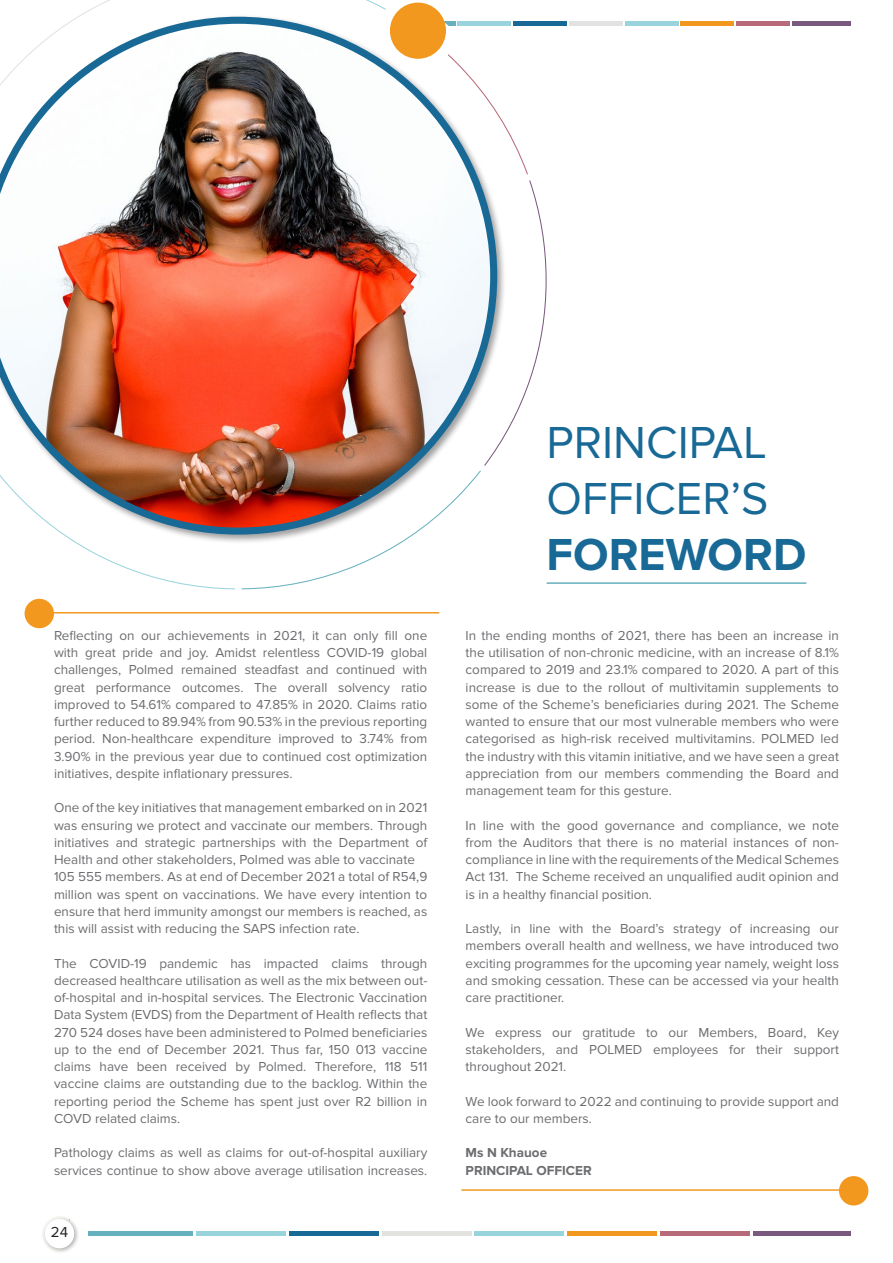
<style>
.page{position:relative;width:893px;height:1263px;background:#fff}
.page>*{position:absolute;margin:0;border:0;box-sizing:border-box;transform-origin:0 0}
.Main_Paragraph_Headi{font:46.5px/55.8px "Proxima Nova";color:#186996}
.t1{font:15px "Proxima Nova";color:#231f20}
.Body_Grey{font:13.5px/17.2px "Proxima Nova";color:#6c6d70;text-align:justify}
.Body_Grey-2{font:700 13.5px "Proxima Nova";color:#6c6d70}
.s1{font-weight:700}
</style>
<div class="page">
<div style="left:41px;top:1215px;width:38px;height:38px;background:#231f20;opacity:.4"></div>
<div style="left:88px;top:1231px;width:105px;height:5px;background:#67b0bf"></div>
<div style="left:197px;top:1231px;width:89px;height:5px;background:#99d4dd"></div>
<div style="left:289px;top:1231px;width:90px;height:5px;background:#186996"></div>
<div style="left:382px;top:1231px;width:89px;height:5px;background:#e2e2e0"></div>
<div style="left:475px;top:1231px;width:89px;height:5px;background:#99d4dd"></div>
<div style="left:567px;top:1231px;width:90px;height:5px;background:#f3981e"></div>
<div style="left:660px;top:1231px;width:89px;height:5px;background:#b76a79"></div>
<div style="left:753px;top:1231px;width:97px;height:5px;background:#7a597e"></div>
<hr style="left:569px;top:21px;width:54px;height:4px;background:#e2e2e0">
<hr style="left:625px;top:21px;width:53px;height:4px;background:#99d4dd">
<hr style="left:680px;top:21px;width:54px;height:4px;background:#f3981e">
<hr style="left:736px;top:21px;width:54px;height:4px;background:#b76a79">
<hr style="left:792px;top:21px;width:58px;height:4px;background:#7a597e">
<svg style="left:43px;top:1216px;width:34px;height:35px"></svg>
<img style="left:0;top:17px;width:497px;height:518px">
<div style="left:390px;top:3px;width:56px;height:56px;background:#f3981e;border-radius:50%"></div>
<svg style="left:0;top:0;width:235px;height:90px"></svg>
<svg style="left:366px;top:0;width:20px;height:10px"></svg>
<svg style="left:0;top:386px;width:235px;height:203px"></svg>
<img style="left:242px;top:180px;width:305px;height:409px">
<svg style="left:448px;top:54px;width:80px;height:120px"></svg>
<hr style="left:547px;top:582px;width:259px;height:2px;background:#67b0bf">
<hr style="left:461px;top:1189px;width:380px;height:2px;background:#f3981e">
<div style="left:839px;top:1176px;width:29px;height:29px;background:#f3981e;border-radius:50%"></div>
<hr style="left:49px;top:612px;width:390px;height:1px;background:#f3981e">
<div style="left:25px;top:599px;width:29px;height:29px;background:#f3981e;border-radius:50%"></div>
<p class="Body_Grey" style="left:54px;top:627px;width:375px">Reflecting on our achievements in 2021, it can only fill one with great pride and joy. Amidst relentless COVID-19 global challenges, Polmed remained steadfast and continued with great performance outcomes. The overall solvency ratio improved to 54.61% compared to 47.85% in 2020. Claims ratio further reduced to 89.94% from 90.53% in the previous reporting period. Non-healthcare expenditure improved to 3.74% from 3.90% in the previous year due to continued cost optimization initiatives, despite inflationary pressures.</p>
<p class="Body_Grey" style="left:54px;top:799px;width:375px">One of the key initiatives that management embarked on in 2021 was ensuring we protect and vaccinate our members. Through initiatives and strategic partnerships with the Department of Health and other stakeholders, Polmed was able to vaccinate</p>
<p class="Body_Grey" style="left:54px;top:868px;width:375px">105 555 members. As at end of December 2021 a total of R54,9 million was spent on vaccinations. We have every intention to ensure that herd immunity amongst our members is reached, as this will assist with reducing the SAPS infection rate.</p>
<p class="Body_Grey" style="left:54px;top:955px;width:375px">The COVID-19 pandemic has impacted claims through decreased healthcare utilisation as well as the mix between out&shy;of-hospital and in-hospital services. The Electronic Vaccination Data System (EVDS) from the Department of Health reflects that 270 524 doses have been administered to Polmed beneficiaries up to the end of December 2021. Thus far, 150 013 vaccine claims have been received by Polmed. Therefore, 118 511 vaccine claims are outstanding due to the backlog. Within the reporting period the Scheme has spent just over R2 billion in COVD related claims.</p>
<p class="Body_Grey" style="left:54px;top:1144px;width:375px">Pathology claims as well as claims for out-of-hospital auxiliary services continue to show above average utilisation increases.</p>
<p class="t1" style="left:51px;top:1224px;width:19px">24</p>
<p class="Main_Paragraph_Headi" style="left:547px;top:415px;width:261px">PRINCIPAL<br>OFFICER’S<br><span class="s1">FOREWORD</span></p>
<p class="Body_Grey" style="left:466px;top:627px;width:375px">In the ending months of 2021, there has been an increase in the utilisation of non-chronic medicine, with an increase of 8.1% compared to 2019 and 23.1% compared to 2020. A part of this increase is due to the rollout of multivitamin supplements to some of the Scheme’s beneficiaries during 2021. The Scheme wanted to ensure that our most vulnerable members who were categorised as high-risk received multivitamins. POLMED led the industry with this vitamin initiative, and we have seen a great appreciation from our members commending the Board and management team for this gesture.</p>
<p class="Body_Grey" style="left:466px;top:817px;width:375px">In line with the good governance and compliance, we note from the Auditors that there is no material instances of non&shy;compliance in line with the requirements of the Medical Schemes Act 131. The Scheme received an unqualified audit opinion and is in a healthy financial position.</p>
<p class="Body_Grey" style="left:466px;top:920px;width:375px">Lastly, in line with the Board’s strategy of increasing our members overall health and wellness, we have introduced two exciting programmes for the upcoming year namely, weight loss and smoking cessation. These can be accessed via your health care practitioner.</p>
<p class="Body_Grey" style="left:466px;top:1024px;width:375px">We express our gratitude to our Members, Board, Key stakeholders, and POLMED employees for their support throughout 2021.</p>
<p class="Body_Grey" style="left:466px;top:1093px;width:375px">We look forward to 2022 and continuing to provide support and care to our members.</p>
<p class="Body_Grey-2" style="left:466px;top:1145px;width:83px">Ms N Khauoe</p>
<p class="Body_Grey-2" style="left:466px;top:1162px;width:128px">PRINCIPAL OFFICER</p>
</div>
